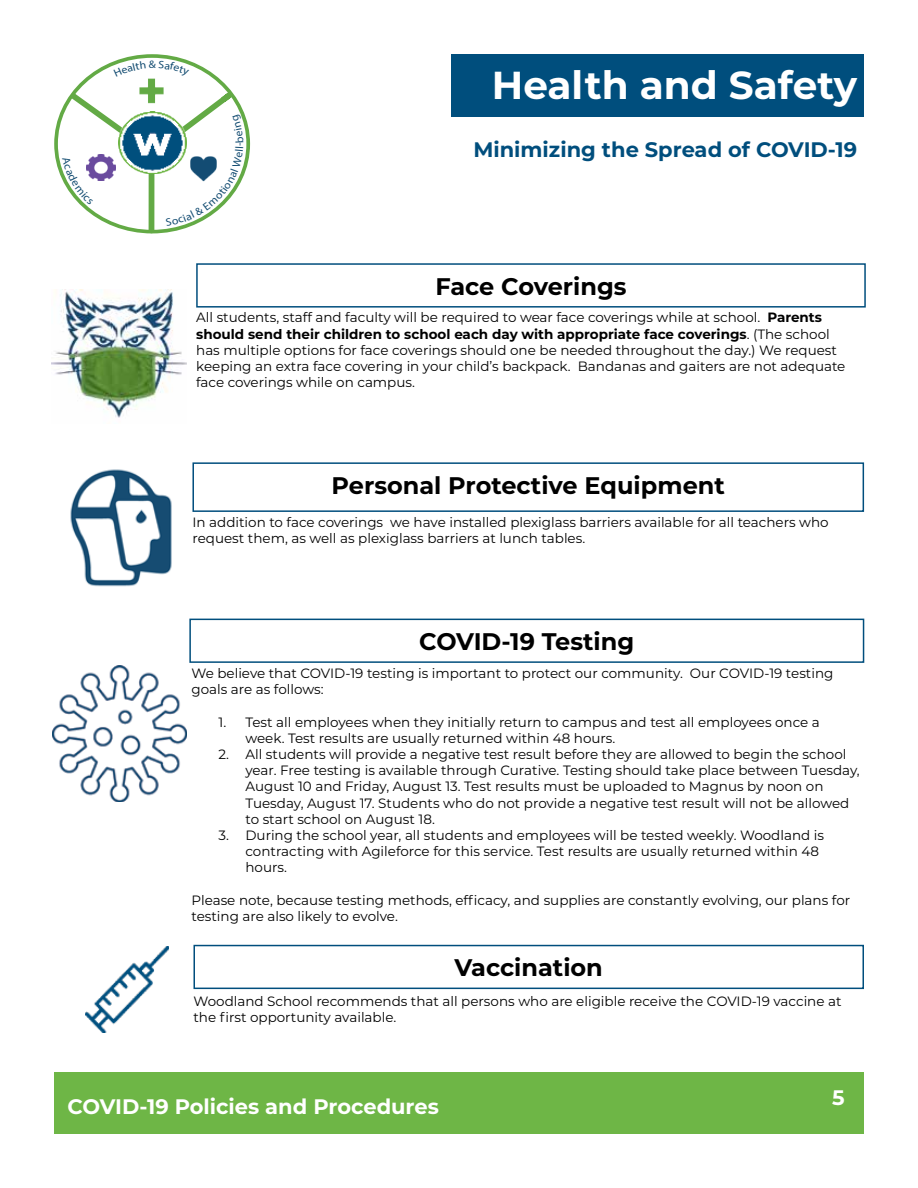
<style>
.page{position:relative;width:918px;height:1188px;background:#fff}
.page>*{position:absolute;margin:0;border:0;box-sizing:border-box;transform-origin:0 0}
.t1{font:700 39px "Montserrat";color:#fff}
.t2{font:700 24px "Montserrat";color:#000}
.t3{font:700 21px "Montserrat";color:#fff}
.t4{font:700 21px "Montserrat";color:#004e7d}
.t5{font:13.5px/16.2px "Montserrat";color:#000}
.s1{font-weight:700}
</style>
<div class="page">
<img style="left:139px;top:78px;width:25px;height:14px">
<div style="left:54px;top:1073px;width:810px;height:61px;background:#6eb646"></div>
<div style="left:451px;top:54px;width:413px;height:62px;background:#004e7d"></div>
<img style="left:52px;top:290px;width:134px;height:128px">
<div style="left:196px;top:263px;width:670px;height:45px;border:2px solid #004e7d"></div>
<div style="left:192px;top:462px;width:672px;height:50px;border:2px solid #004e7d"></div>
<img style="left:70px;top:469px;width:102px;height:118px">
<div style="left:189px;top:619px;width:675px;height:44px;border:2px solid #004e7d"></div>
<img style="left:53px;top:666px;width:133px;height:135px">
<div style="left:193px;top:945px;width:671px;height:44px;border:2px solid #004e7d"></div>
<img style="left:85px;top:946px;width:83px;height:86px">
<svg style="left:62px;top:92px;width:181px;height:141px"></svg>
<svg style="left:114px;top:61px;width:75px;height:5px"></svg>
<h1 class="t1" style="left:492px;top:57px;width:367px">Health and Safety</h1>
<h3 class="t4" style="left:473px;top:135px;width:385px">Minimizing the Spread of COVID-19</h3>
<h2 class="t2" style="left:435px;top:269px;width:193px">Face Coverings</h2>
<p class="t5" style="left:196px;top:309px;width:651px">All students, staff and faculty will be required to wear face coverings while at school. <span class="s1">Parents should send their children to school each day with appropriate face coverings</span>. (The school has multiple options for face coverings should one be needed throughout the day.) We request keeping an extra face covering in your child’s backpack. Bandanas and gaiters are not adequate face coverings while on campus.</p>
<h2 class="t2" style="left:332px;top:468px;width:395px">Personal Protective Equipment</h2>
<p class="t5" style="left:192px;top:514px;width:638px">In addition to face coverings we have installed plexiglass barriers available for all teachers who request them, as well as plexiglass barriers at lunch tables.</p>
<h2 class="t2" style="left:419px;top:624px;width:217px">COVID-19 Testing</h2>
<p class="t5" style="left:191px;top:665px;width:644px">We believe that COVID-19 testing is important to protect our community. Our COVID-19 testing goals are as follows:</p>
<p class="t5" style="left:245px;top:713px;width:576px;text-indent:-27px">1. Test all employees when they initially return to campus and test all employees once a week. Test results are usually returned within 48 hours.</p>
<p class="t5" style="left:245px;top:746px;width:616px;text-indent:-27px">2. All students will provide a negative test result before they are allowed to begin the school year. Free testing is available through Curative. Testing should take place between Tuesday, August 10 and Friday, August 13. Test results must be uploaded to Magnus by noon on Tuesday, August 17. Students who do not provide a negative test result will not be allowed to start school on August 18.</p>
<p class="t5" style="left:245px;top:827px;width:580px;text-indent:-27px">3. During the school year, all students and employees will be tested weekly. Woodland is contracting with Agileforce for this service. Test results are usually returned within 48 hours.</p>
<p class="t5" style="left:191px;top:891px;width:660px">Please note, because testing methods, efficacy, and supplies are constantly evolving, our plans for testing are also likely to evolve.</p>
<h2 class="t2" style="left:455px;top:950px;width:150px">Vaccination</h2>
<p class="t5" style="left:193px;top:992px;width:650px">Woodland School recommends that all persons who are eligible receive the COVID-19 vaccine at the first opportunity available.</p>
<h3 class="t3" style="left:68px;top:1091px;width:373px">COVID-19 Policies and Procedures</h3>
<h3 class="t3" style="left:832px;top:1083px;width:14px">5</h3>
</div>
